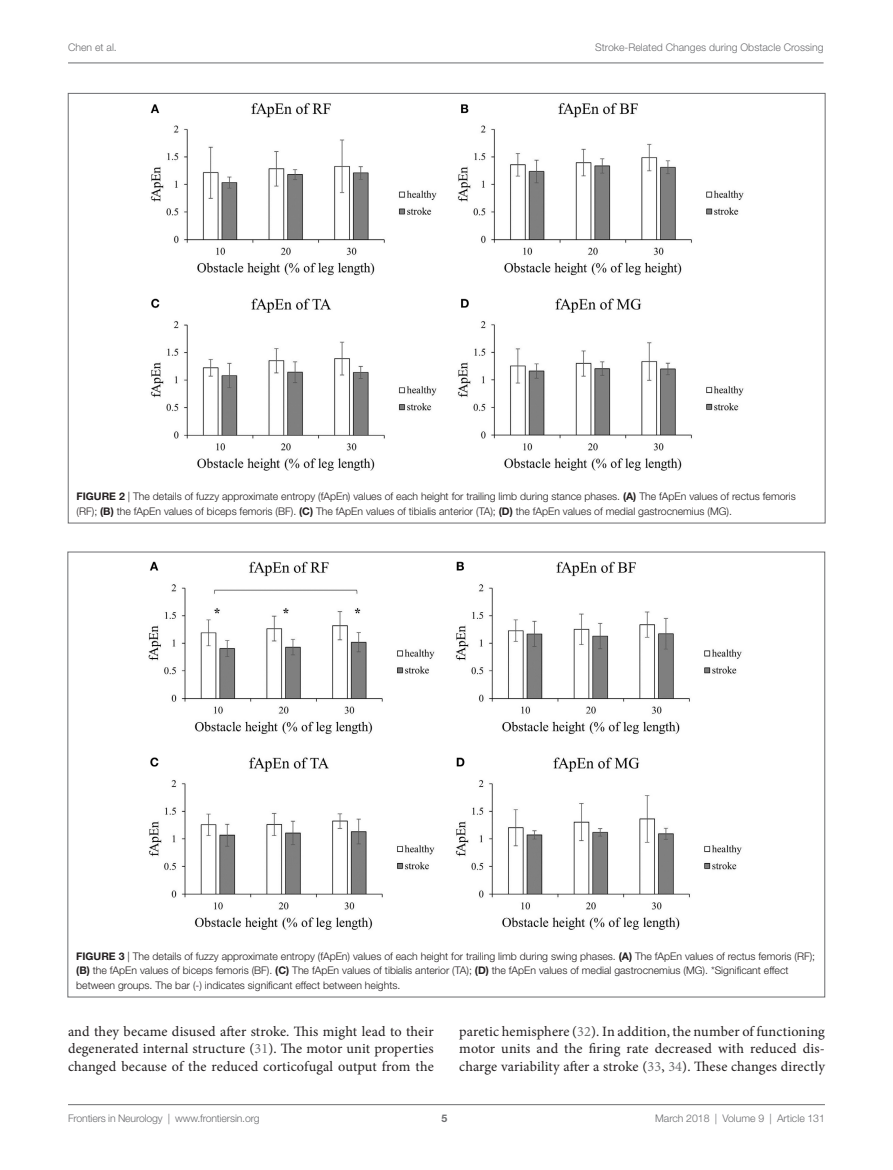
<style>
.page{position:relative;width:893px;height:1170px;background:#fff}
.page>*{position:absolute;margin:0;border:0;box-sizing:border-box;transform-origin:0 0}
.t1{font:14.25px/17.2px "Minion Pro";letter-spacing:.005em;color:#231f20;text-align:justify}
.t2{font:300 10.5px/14.2px "Helvetica Neue LT Std";color:#231f20}
.t3{font:300 10.5px "Helvetica Neue LT Std";color:#6c6d70}
.t4{font:700 10.5px "Helvetica Neue LT Std";color:#6c6d70}
.s1{font-weight:700}
.s2{color:#6c6d70}
</style>
<div class="page">
<img style="left:150px;top:103px;width:594px;height:367px">
<img style="left:149px;top:561px;width:593px;height:368px">
<hr style="left:68px;top:1104px;width:757px;height:1px;background:#6c6d70">
<hr style="left:68px;top:63px;width:755px;height:1px;background:#6c6d70">
<p class="t3" style="left:68px;top:41px;width:50px">Chen et al.</p>
<p class="t3" style="left:595px;top:41px;width:230px">Stroke-Related Changes during Obstacle Crossing</p>
<p class="t2" style="left:77px;top:489px;width:721px"><span class="s1">FIGURE 2</span> | The details of fuzzy approximate entropy (fApEn) values of each height for trailing limb during stance phases. <span class="s1">(A)</span> The fApEn values of rectus femoris (RF); <span class="s1">(B)</span> the fApEn values of biceps femoris (BF). <span class="s1">(C)</span> The fApEn values of tibialis anterior (TA); <span class="s1">(D)</span> the fApEn values of medial gastrocnemius (MG).</p>
<p class="t2" style="left:76px;top:948px;width:740px"><span class="s1">FIGURE 3</span> | The details of fuzzy approximate entropy (fApEn) values of each height for trailing limb during swing phases. <span class="s1">(A)</span> The fApEn values of rectus femoris (RF); <span class="s1">(B)</span> the fApEn values of biceps femoris (BF). <span class="s1">(C)</span> The fApEn values of tibialis anterior (TA); <span class="s1">(D)</span> the fApEn values of medial gastrocnemius (MG). *Significant effect between groups. The bar (-) indicates significant effect between heights.</p>
<h1 class="t1" style="left:68px;top:1022px;width:367px">and they became disused after stroke. This might lead to their degenerated internal structure (<span class="s2">31</span>). The motor unit properties changed because of the reduced corticofugal output from the</h1>
<h1 class="t1" style="left:459px;top:1022px;width:367px">paretic hemisphere (<span class="s2">32</span>). In addition, the number of functioning motor units and the firing rate decreased with reduced dis&shy;charge variability after a stroke (<span class="s2">33</span>, <span class="s2">34</span>). These changes directly</h1>
<p class="t3" style="left:68px;top:1111px;width:193px">Frontiers in Neurology | www.frontiersin.org</p>
<p class="t3" style="left:655px;top:1111px;width:171px">March 2018 | Volume 9 | Article 131</p>
<p class="t4" style="left:441px;top:1111px;width:7px">5</p>
</div>
